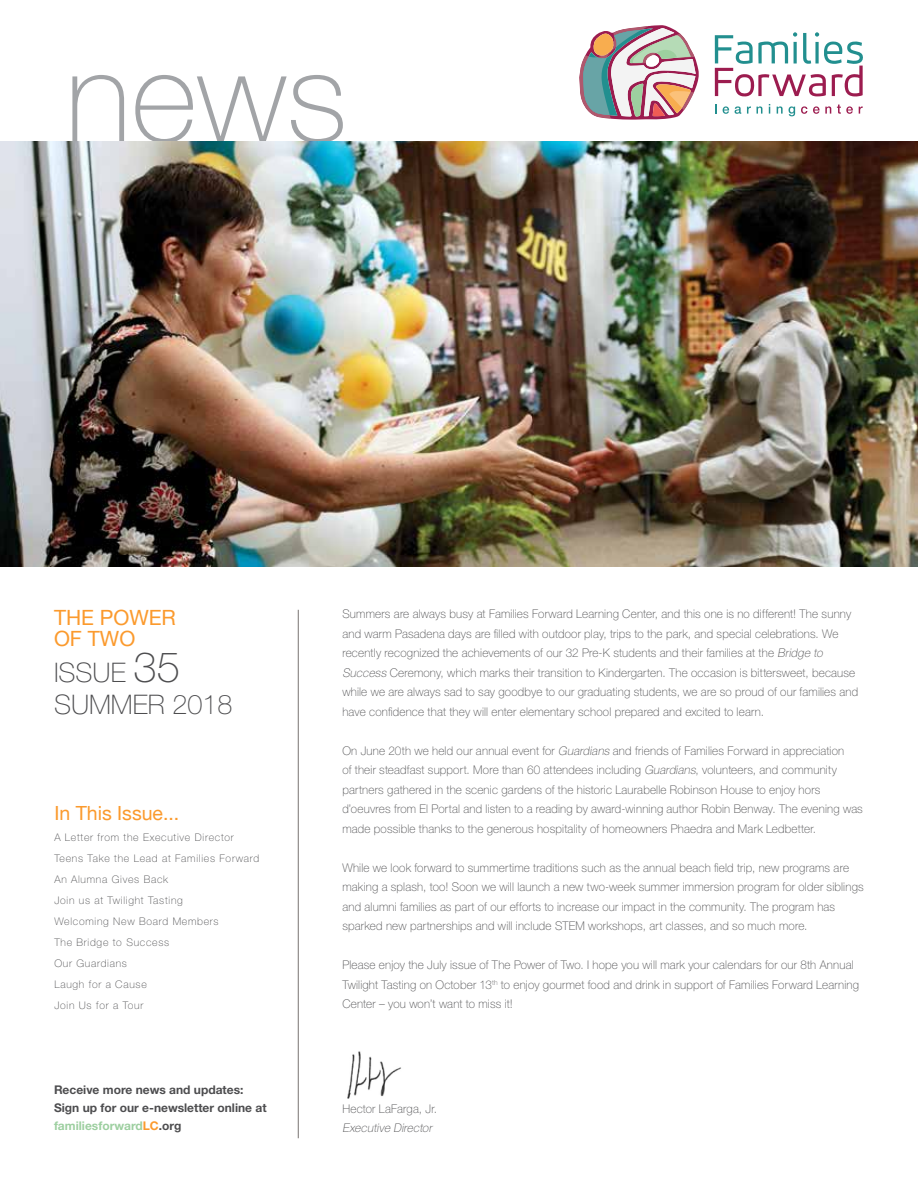
<style>
.page{position:relative;width:918px;height:1188px;background:#fff}
.page>*{position:absolute;margin:0;border:0;box-sizing:border-box;transform-origin:0 0}
.t1{font:100 126.9px "Helvetica Neue LT Std";color:#a2a4a7}
.t2{font:100 27px/32.4px "Helvetica Neue LT Std";color:#4d4d4f}
.t3{font:21px/21px "Helvetica Neue";color:#fb9a2d}
.t4{font:19.5px "Helvetica Neue";color:#fb9a2d}
.t5{font:100 12px/19.5px "Helvetica Neue LT Std";letter-spacing:.02em;color:#4d4d4f}
.t6{font:700 12px/18px "Helvetica Neue LT Std";color:#4d4d4f}
.t7{font:italic 100 12px "Helvetica Neue LT Std";color:#4d4d4f}
.t8{font:100 10.5px/21px "Helvetica Neue LT Std";letter-spacing:.07em;color:#4d4d4f}
.s1{font-size:42px}
.s2{color:#9dcfa0}
.s3{color:#fb9a2d}
.s4{font-style:italic}
</style>
<div class="page">
<svg style="left:579px;top:25px;width:284px;height:95px"></svg>
<hr style="left:298px;top:610px;width:1px;height:528px;background:#787372">
<img style="left:0;top:141px;width:918px;height:426px">
<img style="left:347px;top:1051px;width:54px;height:48px">
<h1 class="t1" style="left:65px;top:24px;width:284px">news</h1>
<h3 class="t3" style="left:54px;top:607px;width:124px">THE POWER<br>OF TWO</h3>
<h2 class="t2" style="left:54px;top:656px;width:180px">ISSUE <span class="s1">35<br></span>SUMMER 2018</h2>
<h3 class="t4" style="left:54px;top:801px;width:126px">In This Issue...</h3>
<p class="t8" style="left:54px;top:827px;width:206px">A Letter from the Executive Director<br>Teens Take the Lead at Families Forward<br>An Alumna Gives Back<br>Join us at Twilight Tasting<br>Welcoming New Board Members<br>The Bridge to Success<br>Our Guardians<br>Laugh for a Cause<br>Join Us for a Tour</p>
<p class="t6" style="left:54px;top:1080px;width:214px">Receive more news and updates:<br>Sign up for our e-newsletter online at <span class="s2">familiesforward</span><span class="s3">LC</span>.org</p>
<p class="t5" style="left:342px;top:604px;width:518px">Summers are always busy at Families Forward Learning Center, and this one is no different! The sunny and warm Pasadena days are filled with outdoor play, trips to the park, and special celebrations. We recently recognized the achievements of our 32 Pre-K students and their families at the <span class="s4">Bridge to Success</span> Ceremony, which marks their transition to Kindergarten. The occasion is bittersweet, because while we are always sad to say goodbye to our graduating students, we are so proud of our families and have confidence that they will enter elementary school prepared and excited to learn.</p>
<p class="t5" style="left:342px;top:741px;width:522px">On June 20th we held our annual event for <span class="s4">Guardians</span> and friends of Families Forward in appreciation<br>of their steadfast support. More than 60 attendees including <span class="s4">Guardians</span>, volunteers, and community partners gathered in the scenic gardens of the historic Laurabelle Robinson House to enjoy hors d’oeuvres from El Portal and listen to a reading by award-winning author Robin Benway. The evening was made possible thanks to the generous hospitality of homeowners Phaedra and Mark Ledbetter.</p>
<p class="t5" style="left:342px;top:858px;width:523px">While we look forward to summertime traditions such as the annual beach field trip, new programs are making a splash, too! Soon we will launch a new two-week summer immersion program for older siblings and alumni families as part of our efforts to increase our impact in the community. The program has sparked new partnerships and will include STEM workshops, art classes, and so much more.</p>
<p class="t5" style="left:342px;top:955px;width:518px">Please enjoy the July issue of The Power of Two. I hope you will mark your calendars for our 8th Annual<br>Twilight Tasting on October 13<sup>th</sup> to enjoy gourmet food and drink in support of Families Forward Learning<br>Center – you won’t want to miss it!</p>
<p class="t5" style="left:342px;top:1099px;width:96px">Hector LaFarga, Jr.</p>
<p class="t7" style="left:342px;top:1121px;width:94px">Executive Director</p>
</div>
